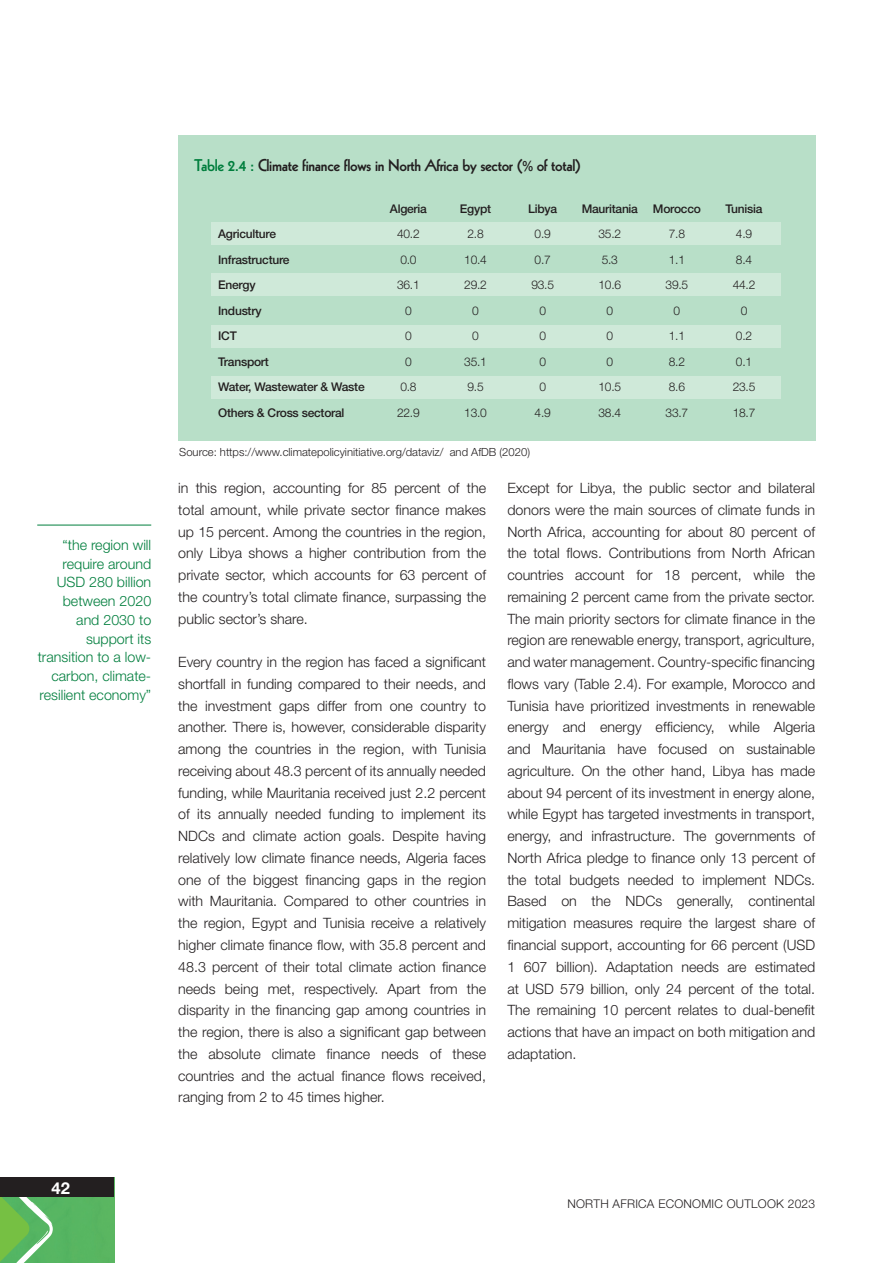
<style>
.page{position:relative;width:893px;height:1263px;background:#fff}
.page>*{position:absolute;margin:0;border:0;box-sizing:border-box;transform-origin:0 0}
.Table{font:800 16.5px "Kabel LT Std";letter-spacing:-.02em;color:#231f20}
.t1{font:700 16.5px "Helvetica Neue LT Pro";color:#fff}
.t2{font:300 14.25px/21.8px "Helvetica Neue LT Pro";color:#231f20;text-align:justify}
.tABLESSS{font:300 14.25px/18.8px "Helvetica Neue LT Pro";color:#007e3d;text-align:right}
.t3{font:300 12px "Helvetica Neue LT Pro";letter-spacing:.02em;color:#231f20}
.t4{font:500 12px "Helvetica Neue LT Pro";letter-spacing:-.02em;color:#231f20}
.tABLESSS-2{font:300 11.25px "Helvetica Neue LT Pro";color:#231f20}
.s1{color:#007e3d}
</style>
<div class="page">
<div style="left:56px;top:1197px;width:58px;height:66px;background:#57b661"></div>
<svg style="left:0;top:1197px;width:56px;height:66px;background:#72c16c"></svg>
<div style="left:0;top:1177px;width:114px;height:20px;background:#231f20"></div>
<hr style="left:37px;top:525px;width:114px;height:1px;background:#007e3d">
<div style="left:178px;top:135px;width:637px;height:306px;background:#b8dfc8"></div>
<div style="left:211px;top:222px;width:570px;height:23px;background:#cfe9d9"></div>
<div style="left:211px;top:274px;width:570px;height:22px;background:#cfe9d9"></div>
<div style="left:211px;top:325px;width:570px;height:22px;background:#cfe9d9"></div>
<div style="left:211px;top:376px;width:570px;height:22px;background:#cfe9d9"></div>
<p class="tABLESSS" style="left:38px;top:535px;width:115px">“the region will require around<br>USD 280 billion between 2020 and 2030 to support its transition to a low&shy;carbon, climate&shy;resilient economy”</p>
<p class="Table" style="left:194px;top:155px;width:388px"><span class="s1">Table 2.4 :</span> Climate finance flows in North Africa by sector (% of total)</p>
<p class="t4" style="left:218px;top:227px;width:59px">Agriculture</p>
<p class="t4" style="left:218px;top:252px;width:73px">Infrastructure</p>
<p class="t4" style="left:218px;top:278px;width:39px">Energy</p>
<p class="t4" style="left:218px;top:303px;width:45px">Industry</p>
<p class="t4" style="left:218px;top:329px;width:20px">ICT</p>
<p class="t4" style="left:218px;top:354px;width:52px">Transport</p>
<p class="t4" style="left:218px;top:380px;width:148px">Water, Wastewater &amp; Waste</p>
<p class="t4" style="left:218px;top:405px;width:128px">Others &amp; Cross sectoral</p>
<p class="t4" style="left:390px;top:201px;width:39px">Algeria</p>
<p class="t3" style="left:397px;top:227px;width:24px">40.2</p>
<p class="t3" style="left:400px;top:252px;width:18px">0.0</p>
<p class="t3" style="left:397px;top:278px;width:24px">36.1</p>
<p class="t3" style="left:405px;top:303px;width:8px">0</p>
<p class="t3" style="left:405px;top:329px;width:8px">0</p>
<p class="t3" style="left:405px;top:354px;width:8px">0</p>
<p class="t3" style="left:400px;top:380px;width:18px">0.8</p>
<p class="t3" style="left:397px;top:405px;width:24px">22.9</p>
<p class="t4" style="left:460px;top:201px;width:33px">Egypt</p>
<p class="t3" style="left:467px;top:227px;width:18px">2.8</p>
<p class="t3" style="left:464px;top:252px;width:24px">10.4</p>
<p class="t3" style="left:464px;top:278px;width:24px">29.2</p>
<p class="t3" style="left:472px;top:303px;width:8px">0</p>
<p class="t3" style="left:472px;top:329px;width:8px">0</p>
<p class="t3" style="left:464px;top:354px;width:24px">35.1</p>
<p class="t3" style="left:467px;top:380px;width:18px">9.5</p>
<p class="t3" style="left:464px;top:405px;width:24px">13.0</p>
<p class="t4" style="left:528px;top:201px;width:31px">Libya</p>
<p class="t3" style="left:535px;top:227px;width:18px">0.9</p>
<p class="t3" style="left:535px;top:252px;width:18px">0.7</p>
<p class="t3" style="left:531px;top:278px;width:24px">93.5</p>
<p class="t3" style="left:539px;top:303px;width:8px">0</p>
<p class="t3" style="left:539px;top:329px;width:8px">0</p>
<p class="t3" style="left:539px;top:354px;width:8px">0</p>
<p class="t3" style="left:539px;top:380px;width:8px">0</p>
<p class="t3" style="left:535px;top:405px;width:18px">4.9</p>
<p class="tABLESSS-2" style="left:179px;top:445px;width:352px">Source: https://www.climatepolicyinitiative.org/dataviz/ and AfDB (2020)</p>
<p class="t4" style="left:582px;top:201px;width:58px">Mauritania</p>
<p class="t3" style="left:598px;top:227px;width:24px">35.2</p>
<p class="t3" style="left:602px;top:252px;width:18px">5.3</p>
<p class="t3" style="left:598px;top:278px;width:24px">10.6</p>
<p class="t3" style="left:606px;top:303px;width:8px">0</p>
<p class="t3" style="left:606px;top:329px;width:8px">0</p>
<p class="t3" style="left:606px;top:354px;width:8px">0</p>
<p class="t3" style="left:598px;top:380px;width:24px">10.5</p>
<p class="t3" style="left:598px;top:405px;width:24px">38.4</p>
<p class="t4" style="left:653px;top:201px;width:49px">Morocco</p>
<p class="t3" style="left:669px;top:227px;width:18px">7.8</p>
<p class="t3" style="left:669px;top:252px;width:18px">1.1</p>
<p class="t3" style="left:666px;top:278px;width:24px">39.5</p>
<p class="t3" style="left:674px;top:303px;width:8px">0</p>
<p class="t3" style="left:669px;top:329px;width:18px">1.1</p>
<p class="t3" style="left:669px;top:354px;width:18px">8.2</p>
<p class="t3" style="left:669px;top:380px;width:18px">8.6</p>
<p class="t3" style="left:666px;top:405px;width:24px">33.7</p>
<p class="t4" style="left:725px;top:201px;width:39px">Tunisia</p>
<p class="t3" style="left:736px;top:227px;width:18px">4.9</p>
<p class="t3" style="left:736px;top:252px;width:18px">8.4</p>
<p class="t3" style="left:733px;top:278px;width:24px">44.2</p>
<p class="t3" style="left:741px;top:303px;width:8px">0</p>
<p class="t3" style="left:736px;top:329px;width:18px">0.2</p>
<p class="t3" style="left:736px;top:354px;width:18px">0.1</p>
<p class="t3" style="left:733px;top:380px;width:24px">23.5</p>
<p class="t3" style="left:733px;top:405px;width:24px">18.7</p>
<p class="t2" style="left:178px;top:477px;width:309px">in this region, accounting for 85 percent of the total amount, while private sector finance makes up 15 percent. Among the countries in the region, only Libya shows a higher contribution from the private sector, which accounts for 63 percent of the country’s total climate finance, surpassing the public sector’s share.</p>
<p class="t2" style="left:178px;top:651px;width:309px">Every country in the region has faced a significant shortfall in funding compared to their needs, and the investment gaps differ from one country to another. There is, however, considerable disparity among the countries in the region, with Tunisia receiving about 48.3 percent of its annually needed funding, while Mauritania received just 2.2 percent of its annually needed funding to implement its NDCs and climate action goals. Despite having relatively low climate finance needs, Algeria faces one of the biggest financing gaps in the region with Mauritania. Compared to other countries in the region, Egypt and Tunisia receive a relatively higher climate finance flow, with 35.8 percent and 48.3 percent of their total climate action finance needs being met, respectively. Apart from the disparity in the financing gap among countries in the region, there is also a significant gap between the absolute climate finance needs of these countries and the actual finance flows received, ranging from 2 to 45 times higher.</p>
<p class="t2" style="left:507px;top:477px;width:309px">Except for Libya, the public sector and bilateral donors were the main sources of climate funds in North Africa, accounting for about 80 percent of the total flows. Contributions from North African countries account for 18 percent, while the remaining 2 percent came from the private sector.<br>The main priority sectors for climate finance in the region are renewable energy, transport, agriculture, and water management. Country-specific financing flows vary (Table 2.4). For example, Morocco and Tunisia have prioritized investments in renewable energy and energy efficiency, while Algeria and Mauritania have focused on sustainable agriculture. On the other hand, Libya has made about 94 percent of its investment in energy alone, while Egypt has targeted investments in transport, energy, and infrastructure. The governments of North Africa pledge to finance only 13 percent of the total budgets needed to implement NDCs.<br>Based on the NDCs generally, continental mitigation measures require the largest share of financial support, accounting for 66 percent (USD 1 607 billion). Adaptation needs are estimated at USD 579 billion, only 24 percent of the total.<br>The remaining 10 percent relates to dual-benefit actions that have an impact on both mitigation and adaptation.</p>
<p class="t1" style="left:52px;top:1177px;width:20px">42</p>
<p class="t3" style="left:567px;top:1196px;width:249px">NORTH AFRICA ECONOMIC OUTLOOK 2023</p>
</div>
